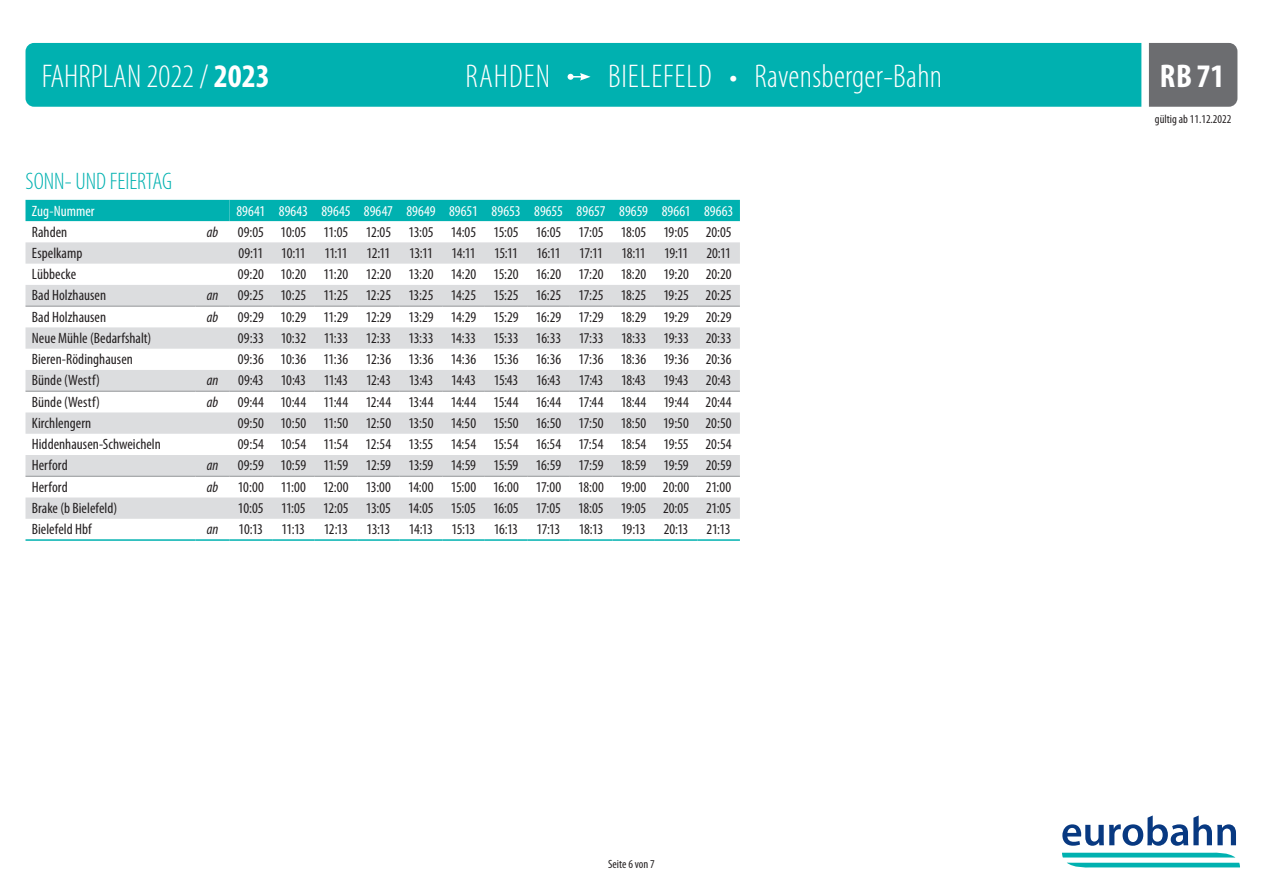
<style>
.page{position:relative;width:1263px;height:893px;background:#fff}
.page>*{position:absolute;margin:0;border:0;box-sizing:border-box;transform-origin:0 0}
.t1{font:300 condensed 33px "Myriad Pro";letter-spacing:.01em;color:#fff}
.t2{font:700 condensed 33px "Myriad Pro";color:#fff}
.t3{font:300 condensed 24px "Myriad Pro";color:#00b1b0}
.t4{font:condensed 15px "Myriad Pro";letter-spacing:-.005em;color:#231f20}
.t5{font:condensed 15px "Myriad Pro";color:#fff}
.t6{font:condensed 15px "Myriad Pro";letter-spacing:.015em;color:#231f20}
.t7{font:condensed 15px "Myriad Pro";letter-spacing:-.035em;color:#231f20}
.t8{font:condensed 15px "Myriad Pro";letter-spacing:-.045em;color:#231f20}
.t9{font:italic condensed 15px "Myriad Pro";letter-spacing:.005em;color:#231f20}
.t10{font:condensed 12px "Myriad Pro";color:#231f20}
.s1{font-weight:700}
</style>
<div class="page">
<div style="left:26px;top:43px;width:1115px;height:64px;background:#00b1b0"></div>
<div style="left:1149px;top:43px;width:88px;height:64px;background:#6c6d70"></div>
<svg style="left:567px;top:73px;width:23px;height:8px"></svg>
<svg style="left:1062px;top:815px;width:174px;height:31px"></svg>
<svg style="left:1062px;top:852px;width:178px;height:15px"></svg>
<div style="left:26px;top:200px;width:714px;height:21px;background:#00b1b0"></div>
<svg style="left:26px;top:242px;width:714px;height:277px;fill:#dcdddf"></svg>
<hr style="left:26px;top:539px;width:170px;height:2px;background:#00b1b0">
<hr style="left:196px;top:539px;width:34px;height:2px;background:#00b1b0">
<hr style="left:230px;top:539px;width:42px;height:2px;background:#00b1b0">
<hr style="left:272px;top:539px;width:43px;height:2px;background:#00b1b0">
<hr style="left:315px;top:539px;width:42px;height:2px;background:#00b1b0">
<hr style="left:357px;top:539px;width:43px;height:2px;background:#00b1b0">
<hr style="left:400px;top:539px;width:42px;height:2px;background:#00b1b0">
<hr style="left:442px;top:539px;width:43px;height:2px;background:#00b1b0">
<hr style="left:485px;top:539px;width:42px;height:2px;background:#00b1b0">
<hr style="left:527px;top:539px;width:43px;height:2px;background:#00b1b0">
<hr style="left:570px;top:539px;width:42px;height:2px;background:#00b1b0">
<hr style="left:612px;top:539px;width:43px;height:2px;background:#00b1b0">
<hr style="left:655px;top:539px;width:42px;height:2px;background:#00b1b0">
<hr style="left:697px;top:539px;width:43px;height:2px;background:#00b1b0">
<hr style="left:26px;top:476px;width:170px;height:1px;background:#939598">
<hr style="left:196px;top:476px;width:34px;height:1px;background:#939598">
<hr style="left:230px;top:476px;width:42px;height:1px;background:#939598">
<hr style="left:272px;top:476px;width:43px;height:1px;background:#939598">
<hr style="left:315px;top:476px;width:42px;height:1px;background:#939598">
<hr style="left:357px;top:476px;width:43px;height:1px;background:#939598">
<hr style="left:400px;top:476px;width:42px;height:1px;background:#939598">
<hr style="left:442px;top:476px;width:43px;height:1px;background:#939598">
<hr style="left:485px;top:476px;width:42px;height:1px;background:#939598">
<hr style="left:527px;top:476px;width:43px;height:1px;background:#939598">
<hr style="left:570px;top:476px;width:42px;height:1px;background:#939598">
<hr style="left:612px;top:476px;width:43px;height:1px;background:#939598">
<hr style="left:655px;top:476px;width:42px;height:1px;background:#939598">
<hr style="left:697px;top:476px;width:43px;height:1px;background:#939598">
<hr style="left:26px;top:306px;width:170px;height:1px;background:#939598">
<hr style="left:196px;top:306px;width:34px;height:1px;background:#939598">
<hr style="left:230px;top:306px;width:42px;height:1px;background:#939598">
<hr style="left:272px;top:306px;width:43px;height:1px;background:#939598">
<hr style="left:315px;top:306px;width:42px;height:1px;background:#939598">
<hr style="left:357px;top:306px;width:43px;height:1px;background:#939598">
<hr style="left:400px;top:306px;width:42px;height:1px;background:#939598">
<hr style="left:442px;top:306px;width:43px;height:1px;background:#939598">
<hr style="left:485px;top:306px;width:42px;height:1px;background:#939598">
<hr style="left:527px;top:306px;width:43px;height:1px;background:#939598">
<hr style="left:570px;top:306px;width:42px;height:1px;background:#939598">
<hr style="left:612px;top:306px;width:43px;height:1px;background:#939598">
<hr style="left:655px;top:306px;width:42px;height:1px;background:#939598">
<hr style="left:697px;top:306px;width:43px;height:1px;background:#939598">
<hr style="left:26px;top:391px;width:170px;height:1px;background:#939598">
<hr style="left:196px;top:391px;width:34px;height:1px;background:#939598">
<hr style="left:230px;top:391px;width:42px;height:1px;background:#939598">
<hr style="left:272px;top:391px;width:43px;height:1px;background:#939598">
<hr style="left:315px;top:391px;width:42px;height:1px;background:#939598">
<hr style="left:357px;top:391px;width:43px;height:1px;background:#939598">
<hr style="left:400px;top:391px;width:42px;height:1px;background:#939598">
<hr style="left:442px;top:391px;width:43px;height:1px;background:#939598">
<hr style="left:485px;top:391px;width:42px;height:1px;background:#939598">
<hr style="left:527px;top:391px;width:43px;height:1px;background:#939598">
<hr style="left:570px;top:391px;width:42px;height:1px;background:#939598">
<hr style="left:612px;top:391px;width:43px;height:1px;background:#939598">
<hr style="left:655px;top:391px;width:42px;height:1px;background:#939598">
<hr style="left:697px;top:391px;width:43px;height:1px;background:#939598">
<h1 class="t1" style="left:42px;top:59px;width:230px">FAHRPLAN 2022 / <span class="s1">2023</span></h1>
<h1 class="t1" style="left:466px;top:59px;width:86px">RAHDEN</h1>
<h1 class="t1" style="left:608px;top:59px;width:336px">BIELEFELD • Ravensberger-Bahn</h1>
<h2 class="t3" style="left:26px;top:168px;width:148px">SONN- UND FEIERTAG</h2>
<p class="t5" style="left:32px;top:202px;width:64px">Zug-Nummer</p>
<p class="t5" style="left:236px;top:202px;width:498px">89641 89643 89645 89647 89649 89651 89653 89655 89657 89659 89661 89663</p>
<p class="t4" style="left:32px;top:224px;width:37px">Rahden</p>
<p class="t9" style="left:207px;top:223px;width:13px">ab</p>
<p class="t4" style="left:238px;top:224px;width:495px">09:05 10:05 11:05 12:05 13:05 14:05 15:05 16:05 17:05 18:05 19:05 20:05</p>
<p class="t4" style="left:32px;top:245px;width:52px">Espelkamp</p>
<p class="t4" style="left:238px;top:245px;width:68px">09:11 10:11</p>
<p class="t4" style="left:324px;top:245px;width:25px">11:11</p>
<p class="t8" style="left:366px;top:245px;width:110px">12:11 13:11 14:11</p>
<p class="t4" style="left:494px;top:245px;width:68px">15:11 16:11</p>
<p class="t4" style="left:579px;top:245px;width:25px">17:11</p>
<p class="t8" style="left:622px;top:245px;width:111px">18:11 19:11 20:11</p>
<p class="t4" style="left:32px;top:266px;width:46px">Lübbecke</p>
<p class="t4" style="left:238px;top:266px;width:495px">09:20 10:20 11:20 12:20 13:20 14:20 15:20 16:20 17:20 18:20 19:20 20:20</p>
<p class="t4" style="left:32px;top:287px;width:76px">Bad Holzhausen</p>
<p class="t9" style="left:207px;top:286px;width:13px">an</p>
<p class="t4" style="left:238px;top:287px;width:495px">09:25 10:25 11:25 12:25 13:25 14:25 15:25 16:25 17:25 18:25 19:25 20:25</p>
<p class="t4" style="left:32px;top:309px;width:76px">Bad Holzhausen</p>
<p class="t9" style="left:207px;top:308px;width:13px">ab</p>
<p class="t4" style="left:238px;top:309px;width:495px">09:29 10:29 11:29 12:29 13:29 14:29 15:29 16:29 17:29 18:29 19:29 20:29</p>
<p class="t4" style="left:32px;top:330px;width:121px">Neue Mühle (Bedarfshalt)</p>
<p class="t4" style="left:238px;top:330px;width:495px">09:33 10:32 11:33 12:33 13:33 14:33 15:33 16:33 17:33 18:33 19:33 20:33</p>
<p class="t4" style="left:32px;top:351px;width:102px">Bieren-Rödinghausen</p>
<p class="t4" style="left:238px;top:351px;width:495px">09:36 10:36 11:36 12:36 13:36 14:36 15:36 16:36 17:36 18:36 19:36 20:36</p>
<p class="t4" style="left:32px;top:372px;width:70px">Bünde (Westf)</p>
<p class="t9" style="left:207px;top:371px;width:13px">an</p>
<p class="t4" style="left:238px;top:372px;width:495px">09:43 10:43 11:43 12:43 13:43 14:43 15:43 16:43 17:43 18:43 19:43 20:43</p>
<p class="t4" style="left:32px;top:394px;width:70px">Bünde (Westf)</p>
<p class="t9" style="left:207px;top:393px;width:13px">ab</p>
<p class="t6" style="left:238px;top:394px;width:495px">09:44 10:44 11:44 12:44 13:44 14:44 15:44 16:44 17:44 18:44 19:44 20:44</p>
<p class="t4" style="left:32px;top:415px;width:61px">Kirchlengern</p>
<p class="t4" style="left:238px;top:415px;width:495px">09:50 10:50 11:50 12:50 13:50 14:50 15:50 16:50 17:50 18:50 19:50 20:50</p>
<p class="t4" style="left:32px;top:436px;width:131px">Hiddenhausen-Schweicheln</p>
<p class="t4" style="left:238px;top:436px;width:495px">09:54 10:54 11:54 12:54 13:55 14:54 15:54 16:54 17:54 18:54 19:55 20:54</p>
<p class="t4" style="left:32px;top:457px;width:37px">Herford</p>
<p class="t9" style="left:207px;top:456px;width:13px">an</p>
<p class="t4" style="left:238px;top:457px;width:495px">09:59 10:59 11:59 12:59 13:59 14:59 15:59 16:59 17:59 18:59 19:59 20:59</p>
<p class="t4" style="left:32px;top:479px;width:37px">Herford</p>
<p class="t9" style="left:207px;top:478px;width:13px">ab</p>
<p class="t4" style="left:238px;top:479px;width:495px">10:00 11:00 12:00 13:00 14:00 15:00 16:00 17:00 18:00 19:00 20:00 21:00</p>
<p class="t4" style="left:32px;top:500px;width:87px">Brake (b Bielefeld)</p>
<p class="t4" style="left:238px;top:500px;width:495px">10:05 11:05 12:05 13:05 14:05 15:05 16:05 17:05 18:05 19:05 20:05 21:05</p>
<p class="t4" style="left:32px;top:521px;width:61px">Bielefeld Hbf</p>
<p class="t9" style="left:207px;top:520px;width:13px">an</p>
<p class="t7" style="left:239px;top:521px;width:493px">10:13 11:13 12:13 13:13 14:13 15:13 16:13 17:13 18:13 19:13 20:13 21:13</p>
<p class="t10" style="left:608px;top:857px;width:48px">Seite 6 von 7</p>
<h1 class="t2" style="left:1160px;top:58px;width:66px">RB 71</h1>
<p class="t10" style="left:1155px;top:112px;width:78px">gültig ab 11.12.2022</p>
</div>
